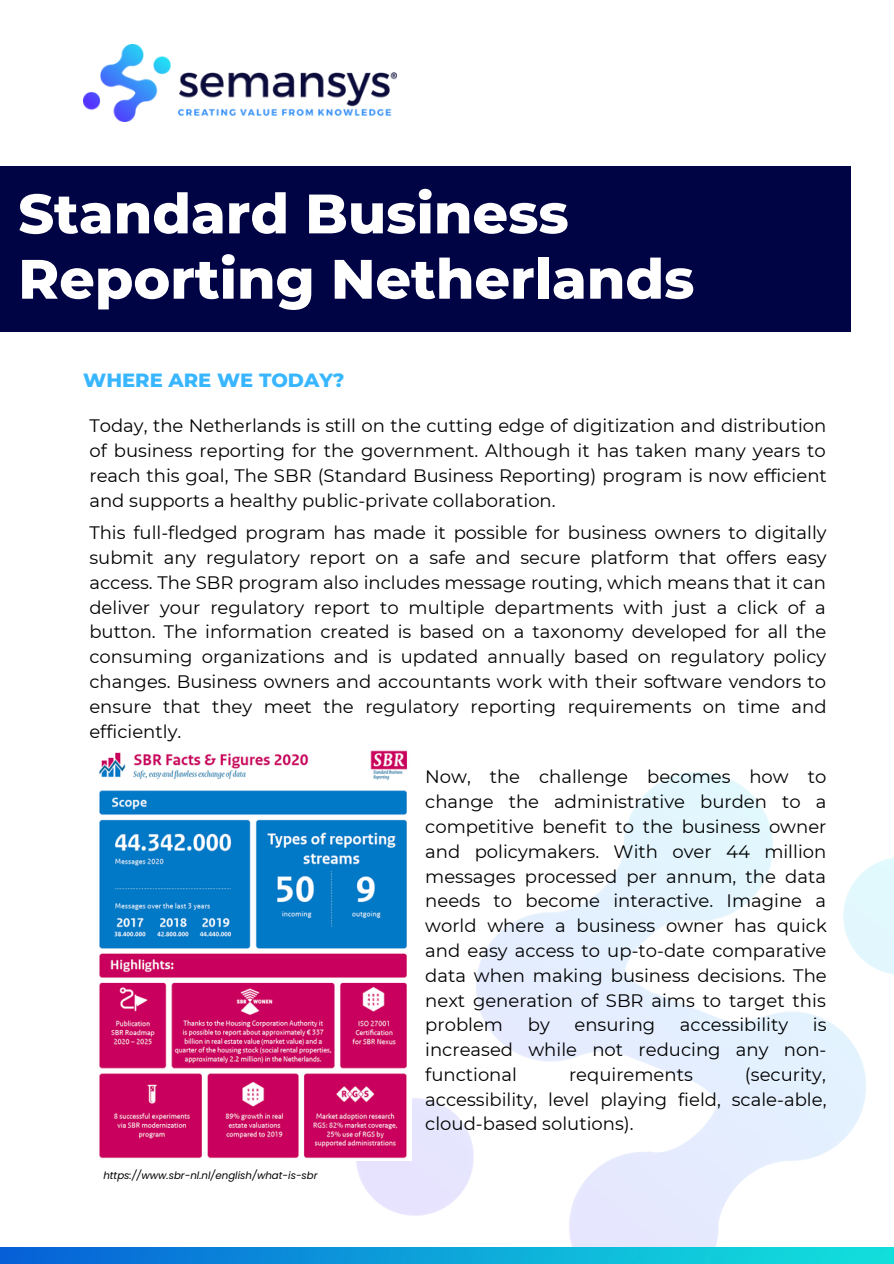
<style>
.page{position:relative;width:894px;height:1264px;background:#fff}
.page>*{position:absolute;margin:0;border:0;box-sizing:border-box;transform-origin:0 0}
.t1{font:800 55.35px "Montserrat";color:#fff}
.t2{font:800 19.5px "Montserrat";color:#38b6ff}
.t3{font:18px/24.8px "Montserrat";color:#000;text-align:justify}
.t4{font:italic 10.2px "Poppins";color:#000}
</style>
<div class="page">
<img style="left:356px;top:772px;width:537px;height:474px">
<img style="left:0;top:1246px;width:893px;height:17px">
<div style="left:0;top:166px;width:850px;height:165px;background:#000344"></div>
<img style="left:83px;top:44px;width:313px;height:77px">
<img style="left:99px;top:750px;width:312px;height:410px">
<p class="t1" style="left:18px;top:180px;width:552px">Standard Business</p>
<p class="t1" style="left:18px;top:245px;width:677px">Reporting Netherlands</p>
<p class="t2" style="left:83px;top:368px;width:263px">WHERE ARE WE TODAY?</p>
<p class="t3" style="left:89px;top:413px;width:738px">Today, the Netherlands is still on the cutting edge of digitization and distribution of business reporting for the government. Although it has taken many years to reach this goal, The SBR (Standard Business Reporting) program is now efficient and supports a healthy public-private collaboration.</p>
<p class="t3" style="left:89px;top:520px;width:738px">This full-fledged program has made it possible for business owners to digitally submit any regulatory report on a safe and secure platform that offers easy access. The SBR program also includes message routing, which means that it can deliver your regulatory report to multiple departments with just a click of a button. The information created is based on a taxonomy developed for all the consuming organizations and is updated annually based on regulatory policy changes. Business owners and accountants work with their software vendors to ensure that they meet the regulatory reporting requirements on time and efficiently.</p>
<p class="t3" style="left:425px;top:764px;width:403px">Now, the challenge becomes how to change the administrative burden to a competitive benefit to the business owner and policymakers. With over 44 million messages processed per annum, the data needs to become interactive. Imagine a world where a business owner has quick and easy access to up-to-date comparative data when making business decisions. The next generation of SBR aims to target this problem</p>
<p class="t3" style="left:425px;top:1012px;width:402px;text-indent:387px">is increased while not reducing any non&shy;functional</p>
<p class="t3" style="left:527px;top:1012px;width:23px">by</p>
<p class="t3" style="left:574px;top:1012px;width:82px">ensuring</p>
<p class="t3" style="left:679px;top:1012px;width:110px">accessibility</p>
<p class="t3" style="left:425px;top:1062px;width:402px;text-indent:319px">(security, accessibility, level playing field, scale-able, cloud-based solutions).</p>
<p class="t3" style="left:569px;top:1062px;width:125px">requirements</p>
<p class="t4" style="left:103px;top:1167px;width:216px">https://www.sbr-nl.nl/english/what-is-sbr</p>
</div>
